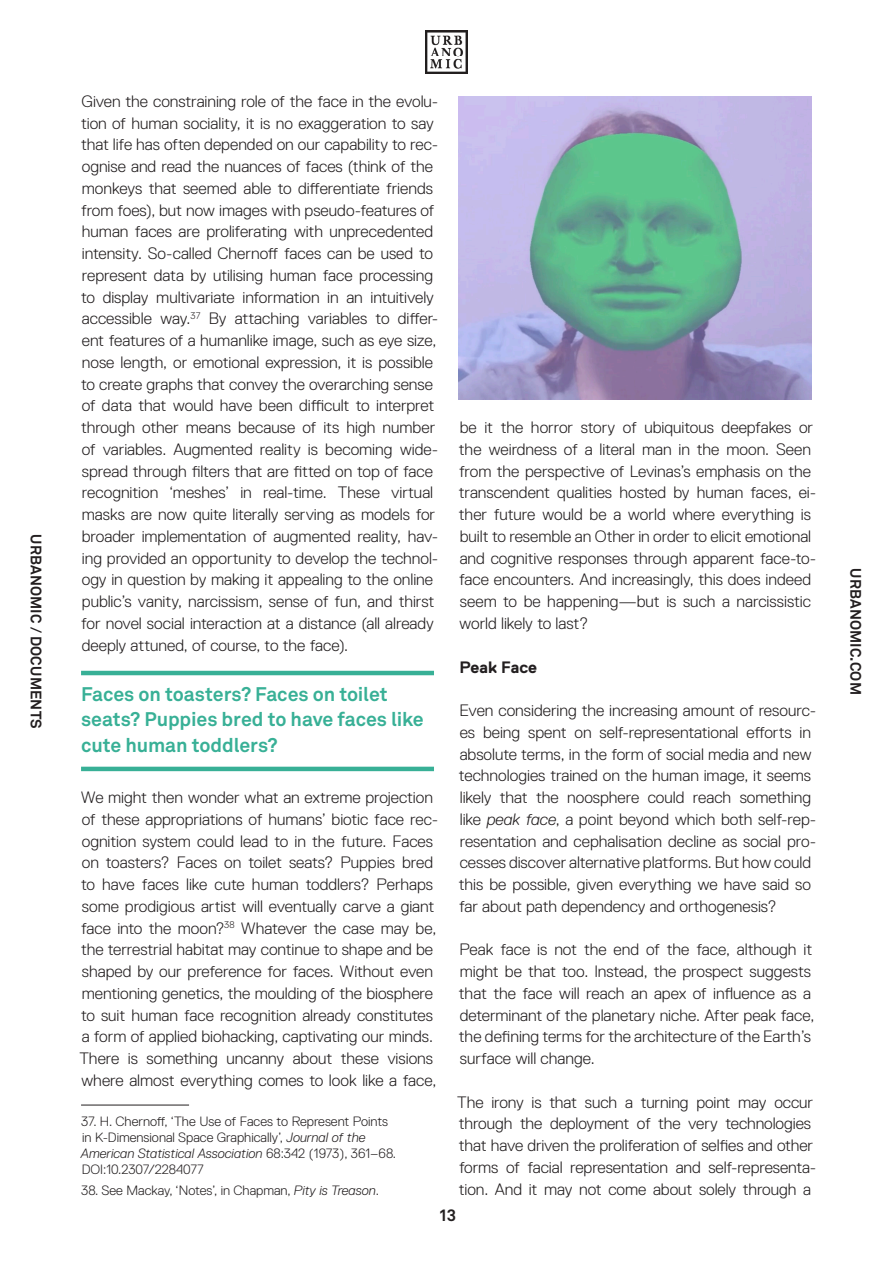
<style>
.page{position:relative;width:893px;height:1263px;background:#fff}
.page>*{position:absolute;margin:0;border:0;box-sizing:border-box;transform-origin:0 0}
.pull_quote{font:700 19.5px/25.5px "Akkurat Std";letter-spacing:-.005em;color:#38b096}
.Body_Text{font:300 16.5px/21.8px "Replica Pro";color:#231f20}
.Body_Text-2{font:700 16.5px "Replica Pro";color:#231f20}
.t1{font:700 16.5px "Akkurat Std";color:#231f20}
.t2{font:700 15px "Akkurat Std";letter-spacing:.01em;color:#231f20}
.footnote{font:300 13.5px/16.2px "Replica Pro";color:#231f20}
.s1{font-style:italic}
</style>
<div class="page">
<img style="left:425px;top:31px;width:43px;height:42px">
<hr style="left:81px;top:1105px;width:108px;height:1px;background:#231f20">
<hr style="left:81px;top:671px;width:353px;height:4px;background:#38b096">
<hr style="left:81px;top:767px;width:353px;height:4px;background:#38b096">
<img style="left:459px;top:96px;width:353px;height:304px">
<p class="t2" style="left:45px;top:534px;width:196px;rotate:90deg">URBANOMIC / DOCUMENTS</p>
<p class="Body_Text" style="left:81px;top:90px;width:359px">Given the constraining role of the face in the evolu&shy;tion of human sociality, it is no exaggeration to say that life has often depended on our capability to rec&shy;ognise and read the nuances of faces (think of the monkeys that seemed able to differentiate friends from foes), but now images with pseudo-features of human faces are proliferating with unprecedented intensity. So-called Chernoff faces can be used to represent data by utilising human face processing to display multivariate information in an intuitively accessible way.<sup>37</sup> By attaching variables to differ&shy;ent features of a humanlike image, such as eye size, nose length, or emotional expression, it is possible to create graphs that convey the overarching sense of data that would have been difficult to interpret through other means because of its high number of variables. Augmented reality is becoming wide&shy;spread through filters that are fitted on top of face recognition ‘meshes’ in real-time. These virtual masks are now quite literally serving as models for broader implementation of augmented reality, hav&shy;ing provided an opportunity to develop the technol&shy;ogy in question by making it appealing to the online public’s vanity, narcissism, sense of fun, and thirst for novel social interaction at a distance (all already deeply attuned, of course, to the face).</p>
<p class="pull_quote" style="left:81px;top:681px;width:344px">Faces on toasters? Faces on toilet seats? Puppies bred to have faces like cute human toddlers?</p>
<p class="Body_Text" style="left:81px;top:786px;width:359px">We might then wonder what an extreme projection of these appropriations of humans’ biotic face rec&shy;ognition system could lead to in the future. Faces on toasters? Faces on toilet seats? Puppies bred to have faces like cute human toddlers? Perhaps some prodigious artist will eventually carve a giant face into the moon?<sup>38</sup> Whatever the case may be, the terrestrial habitat may continue to shape and be shaped by our preference for faces. Without even mentioning genetics, the moulding of the biosphere to suit human face recognition already constitutes a form of applied biohacking, captivating our minds.</p>
<p class="Body_Text" style="left:79px;top:1047px;width:358px">There is something uncanny about these visions where almost everything comes to look like a face,</p>
<p class="footnote" style="left:81px;top:1113px;width:317px">37. H. Chernoff, ‘The Use of Faces to Represent Points in K-Dimensional Space Graphically’, <span class="s1">Journal of the American Statistical Association</span> 68:342 (1973), 361–68.<br>DOI:10.2307/2284077</p>
<p class="footnote" style="left:81px;top:1182px;width:299px">38. See Mackay, ‘Notes’, in Chapman, <span class="s1">Pity is Treason</span>.</p>
<p class="Body_Text" style="left:459px;top:417px;width:359px">be it the horror story of ubiquitous deepfakes or the weirdness of a literal man in the moon. Seen from the perspective of Levinas’s emphasis on the transcendent qualities hosted by human faces, ei&shy;ther future would be a world where everything is built to resemble an Other in order to elicit emotional and cognitive responses through apparent face-to&shy;face encounters. And increasingly, this does indeed seem to be happening—but is such a narcissistic world likely to last?</p>
<p class="Body_Text-2" style="left:459px;top:658px;width:79px">Peak Face</p>
<p class="Body_Text" style="left:459px;top:699px;width:359px">Even considering the increasing amount of resourc&shy;es being spent on self-representational efforts in absolute terms, in the form of social media and new technologies trained on the human image, it seems likely that the noosphere could reach something like <span class="s1">peak face</span>, a point beyond which both self-rep&shy;resentation and cephalisation decline as social pro&shy;cesses discover alternative platforms. But how could this be possible, given everything we have said so far about path dependency and orthogenesis?</p>
<p class="Body_Text" style="left:459px;top:939px;width:357px">Peak face is not the end of the face, although it might be that too. Instead, the prospect suggests that the face will reach an apex of influence as a determinant of the planetary niche. After peak face, the defining terms for the architecture of the Earth’s surface will change.</p>
<p class="Body_Text" style="left:457px;top:1091px;width:360px">The irony is that such a turning point may occur through the deployment of the very technologies that have driven the proliferation of selfies and other forms of facial representation and self-representa&shy;tion. And it may not come about solely through a</p>
<p class="t1" style="left:438px;top:1205px;width:19px">13</p>
<p class="t2" style="left:865px;top:568px;width:128px;rotate:90deg">URBANOMIC.COM</p>
</div>
